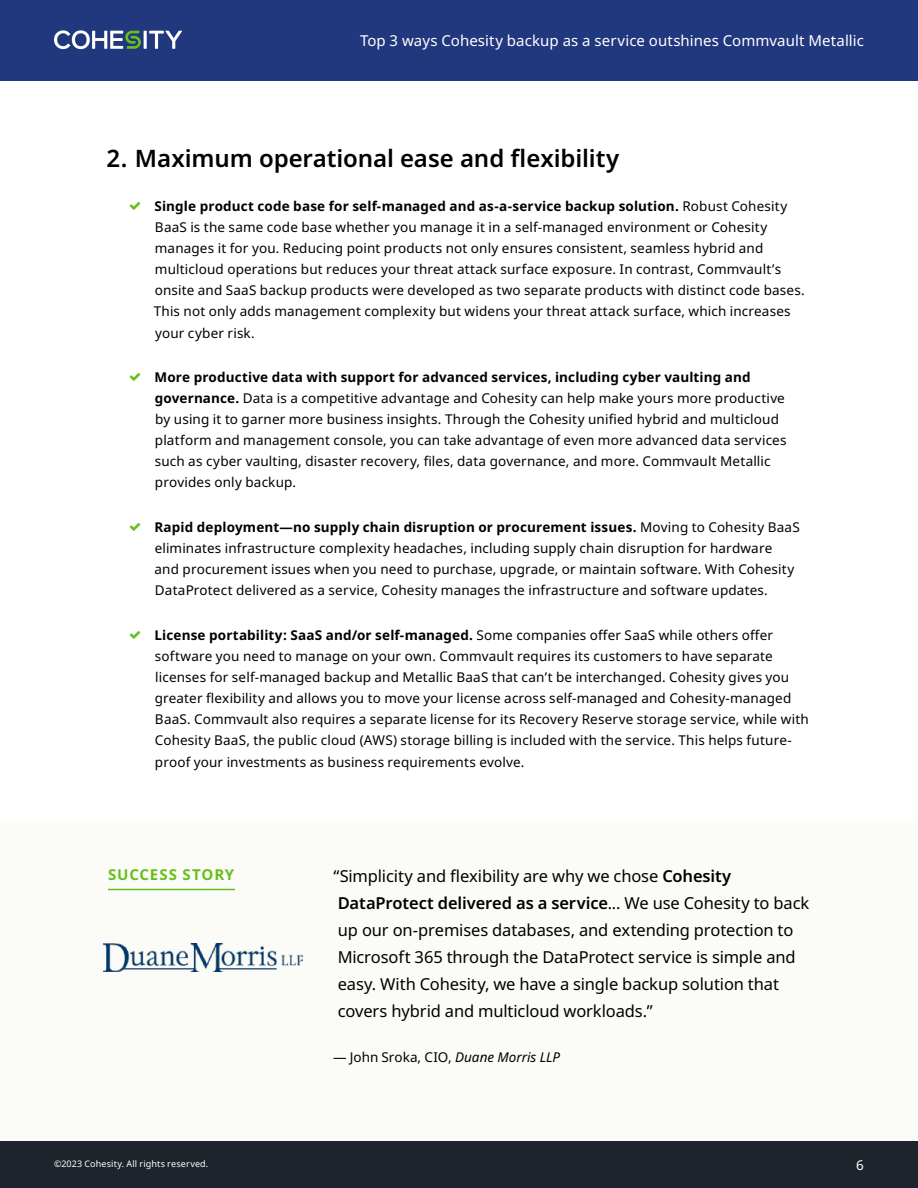
<style>
.page{position:relative;width:918px;height:1188px;background:#fff}
.page>*{position:absolute;margin:0;border:0;box-sizing:border-box;transform-origin:0 0}
.t1{font:600 24px "Noto Sans";letter-spacing:-.005em;color:#000}
.t2{font:16.5px/27px "Noto Sans";letter-spacing:-.01em;color:#000}
.t3{font:15px "Noto Sans";letter-spacing:.005em;color:#fff}
.t4{font:700 15px "Noto Sans";letter-spacing:.06em;color:#67bf1b}
.t5{font:13.5px/21px "Noto Sans";letter-spacing:.01em;color:#000}
.t6{font:13.5px "Noto Sans";color:#fff}
.t7{font:9px "Noto Sans";letter-spacing:.015em;color:#fff}
.s1{font-weight:700}
.s2{font-weight:600}
.s3{font-style:italic}
</style>
<div class="page">
<div style="left:0;top:0;width:918px;height:81px;background:#21387e"></div>
<hr style="left:144px;top:31px;width:3px;height:18px;background:#fff">
<svg style="left:149px;top:31px;width:33px;height:18px"></svg>
<svg style="left:54px;top:30px;width:87px;height:19px"></svg>
<div style="left:0;top:1141px;width:918px;height:47px;background:#1d242b"></div>
<div style="left:0;top:824px;width:918px;height:317px;background:#fbfbf7"></div>
<hr style="left:108px;top:889px;width:127px;height:1px;background:#67bf1b">
<img style="left:104px;top:944px;width:199px;height:27px">
<p class="t3" style="left:360px;top:32px;width:505px">Top 3 ways Cohesity backup as a service outshines Commvault Metallic</p>
<h1 class="t1" style="left:106px;top:145px;width:515px">2. Maximum operational ease and flexibility</h1>
<p class="t5" style="left:154px;top:196px;width:653px"><span class="s1">Single product code base for self-managed and as-a-service backup solution.</span> Robust Cohesity BaaS is the same code base whether you manage it in a self-managed environment or Cohesity manages it for you. Reducing point products not only ensures consistent, seamless hybrid and multicloud operations but reduces your threat attack surface exposure. In contrast, Commvault’s onsite and SaaS backup products were developed as two separate products with distinct code bases.<br>This not only adds management complexity but widens your threat attack surface, which increases your cyber risk.</p>
<p class="t5" style="left:155px;top:367px;width:634px"><span class="s1">More productive data with support for advanced services, including cyber vaulting and governance.</span> Data is a competitive advantage and Cohesity can help make yours more productive by using it to garner more business insights. Through the Cohesity unified hybrid and multicloud platform and management console, you can take advantage of even more advanced data services such as cyber vaulting, disaster recovery, files, data governance, and more. Commvault Metallic provides only backup.</p>
<p class="t5" style="left:155px;top:517px;width:647px"><span class="s1">Rapid deployment—no supply chain disruption or procurement issues.</span> Moving to Cohesity BaaS eliminates infrastructure complexity headaches, including supply chain disruption for hardware and procurement issues when you need to purchase, upgrade, or maintain software. With Cohesity DataProtect delivered as a service, Cohesity manages the infrastructure and software updates.</p>
<p class="t5" style="left:155px;top:625px;width:656px"><span class="s1">License portability: SaaS and/or self-managed.</span> Some companies offer SaaS while others offer software you need to manage on your own. Commvault requires its customers to have separate licenses for self-managed backup and Metallic BaaS that can’t be interchanged. Cohesity gives you greater flexibility and allows you to move your license across self-managed and Cohesity-managed BaaS. Commvault also requires a separate license for its Recovery Reserve storage service, while with Cohesity BaaS, the public cloud (AWS) storage billing is included with the service. This helps future&shy;proof your investments as business requirements evolve.</p>
<p class="t4" style="left:108px;top:866px;width:128px">SUCCESS STORY</p>
<p class="t2" style="left:333px;top:862px;width:477px">“Simplicity and flexibility are why we chose <span class="s2">Cohesity DataProtect delivered as a service</span>... We use Cohesity to back up our on-premises databases, and extending protection to Microsoft 365 through the DataProtect service is simple and easy. With Cohesity, we have a single backup solution that covers hybrid and multicloud workloads.”</p>
<p class="t5" style="left:333px;top:1046px;width:229px">— John Sroka, CIO, <span class="s3">Duane Morris LLP</span></p>
<p class="t7" style="left:54px;top:1159px;width:156px">©2023 Cohesity. All rights reserved.</p>
<p class="t6" style="left:856px;top:1157px;width:9px">6</p>
</div>
